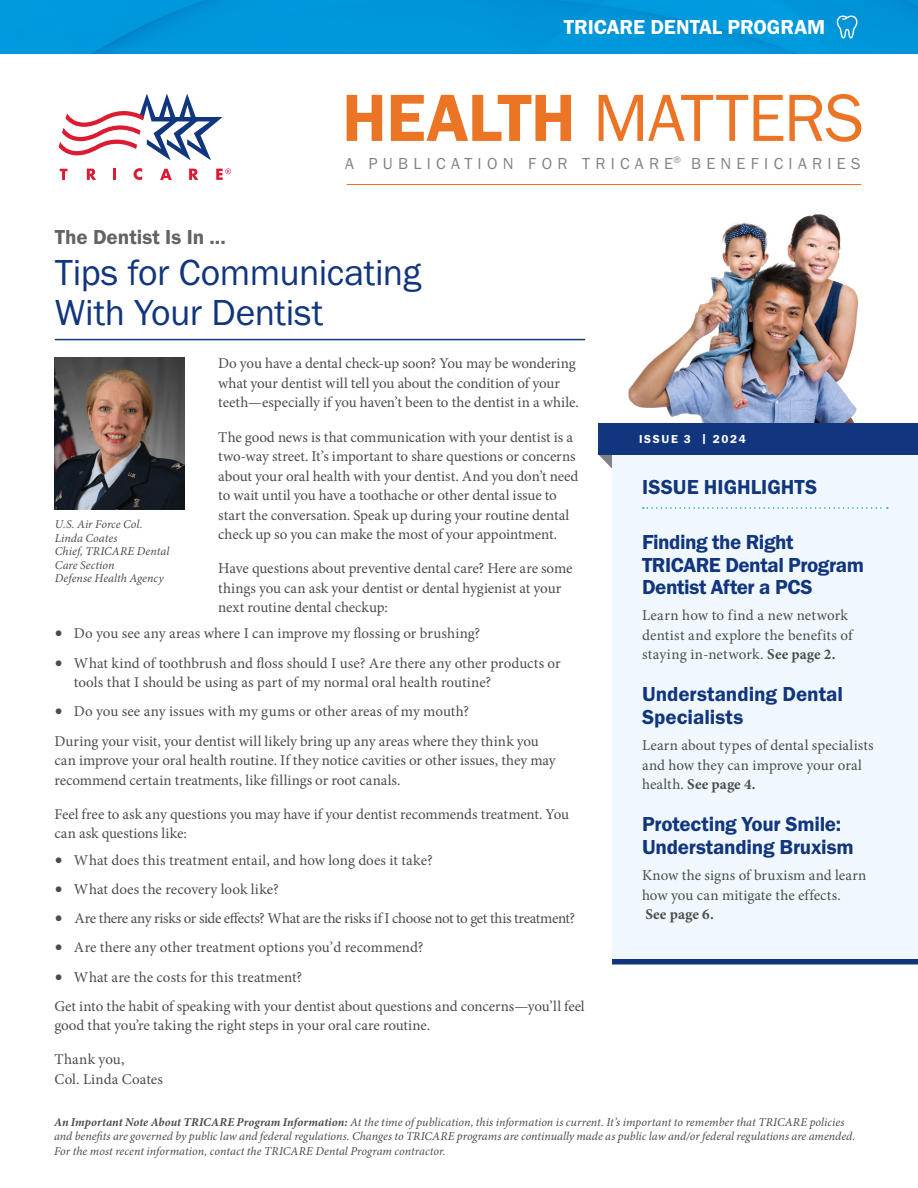
<style>
.page{position:relative;width:918px;height:1188px;background:#fff}
.page>*{position:absolute;margin:0;border:0;box-sizing:border-box;transform-origin:0 0}
.t1{font:69px "Franklin Gothic URW Boo";letter-spacing:-.015em;color:#ec7425}
.H1_-_Dark_Blue_Underline{font:37.5px/40.5px "Franklin Gothic URW Boo";letter-spacing:-.01em;color:#11367e}
.TOC_Subhead{font:21px/22.5px "Franklin Gothic URW Dem";letter-spacing:-.015em;color:#11367e}
.Region{font:21px "Franklin Gothic URW Dem";color:#fff}
.S1_-_Black{font:21px "Franklin Gothic URW Dem";color:#636366}
.TOC_Header{font:21px "Franklin Gothic URW Dem";color:#11367e}
.t2{font:16.5px "Franklin Gothic URW Boo";letter-spacing:.315em;color:#808285}
.t3{font:15px/19.5px "Minion Pro";letter-spacing:-.005em;color:#4b4c4d}
.t4{font:15px "Minion Pro";letter-spacing:-.025em;color:#4b4c4d}
.t5{font:15px "Minion Pro";letter-spacing:.015em;color:#4b4c4d}
.t6{font:700 15px "Minion Pro";letter-spacing:.01em;color:#4b4c4d}
.Disclaimers{font:italic 12px/14.4px "Minion Pro";color:#4b4c4d}
.Dentist_Photo_Caption{font:italic 12px/13.5px "Minion Pro";letter-spacing:.005em;color:#4b4c4d}
.Issue{font:12px "Franklin Gothic URW Dem";letter-spacing:.135em;color:#fff}
.s1{font-family:"Franklin Gothic URW Dem"}
.s2{font-size:21.75px}
.s3{font-weight:700}
.s4{font-weight:400}
</style>
<div class="page">
<hr style="left:347px;top:184px;width:514px;height:1px;background:#ec7425">
<img style="left:628px;top:214px;width:231px;height:209px">
<div style="left:0;top:0;width:918px;height:54px;background:#0097db"></div>
<hr style="left:55px;top:339px;width:530px;height:1px;background:#11367e">
<img style="left:55px;top:357px;width:130px;height:153px">
<svg style="left:836px;top:15px;width:22px;height:23px"></svg>
<svg style="left:599px;top:455px;width:13px;height:14px"></svg>
<svg style="left:59px;top:94px;width:164px;height:66px"></svg>
<svg style="left:60px;top:169px;width:7px;height:11px"></svg>
<svg style="left:87px;top:169px;width:9px;height:11px"></svg>
<svg style="left:113px;top:169px;width:3px;height:11px"></svg>
<svg style="left:134px;top:168px;width:8px;height:12px"></svg>
<svg style="left:160px;top:169px;width:12px;height:11px"></svg>
<svg style="left:189px;top:169px;width:10px;height:11px"></svg>
<svg style="left:216px;top:168px;width:15px;height:12px"></svg>
<div style="left:612px;top:958px;width:306px;height:6px;background:#11367e"></div>
<div style="left:612px;top:433px;width:306px;height:525px;background:#f0f8fd"></div>
<svg style="left:643px;top:507px;width:245px;height:2px"></svg>
<div style="left:599px;top:423px;width:319px;height:32px;background:#11367e"></div>
<p class="Region" style="left:564px;top:14px;width:263px">TRICARE DENTAL PROGRAM</p>
<p class="t1" style="left:342px;top:75px;width:524px"><span class="s1">HEALTH</span> MATTERS</p>
<p class="t2" style="left:345px;top:154px;width:517px">A PUBLICATION FOR TRICARE<sup>®</sup> BENEFICIARIES</p>
<p class="S1_-_Black" style="left:55px;top:224px;width:172px">The Dentist Is In ...</p>
<p class="H1_-_Dark_Blue_Underline" style="left:55px;top:251px;width:368px">Tips for Communicating<br>With Your Dentist</p>
<p class="t3" style="left:218px;top:354px;width:362px">Do you have a dental check-up soon? You may be wondering what your dentist will tell you about the condition of your teeth—especially if you haven’t been to the dentist in a while.</p>
<p class="t3" style="left:218px;top:427px;width:362px">The good news is that communication with your dentist is a two-way street. It’s important to share questions or concerns about your oral health with your dentist. And you don’t need to wait until you have a toothache or other dental issue to start the conversation. Speak up during your routine dental check up so you can make the most of your appointment.</p>
<p class="t3" style="left:218px;top:559px;width:356px">Have questions about preventive dental care? Here are some things you can ask your dentist or dental hygienist at your next routine dental checkup:</p>
<p class="t3" style="left:54px;top:624px;width:427px"><span class="s2">•</span> Do you see any areas where I can improve my flossing or brushing?</p>
<p class="t3" style="left:74px;top:653px;width:488px;text-indent:-20px"><span class="s2">•</span> What kind of toothbrush and floss should I use? Are there any other products or tools that I should be using as part of my normal oral health routine?</p>
<p class="t3" style="left:54px;top:702px;width:416px"><span class="s2">•</span> Do you see any issues with my gums or other areas of my mouth?</p>
<p class="t3" style="left:54px;top:731px;width:503px">During your visit, your dentist will likely bring up any areas where they think you can improve your oral health routine. If they notice cavities or other issues, they may recommend certain treatments, like fillings or root canals.</p>
<p class="t3" style="left:54px;top:804px;width:516px">Feel free to ask any questions you may have if your dentist recommends treatment. You can ask questions like:</p>
<p class="t3" style="left:54px;top:850px;width:380px"><span class="s2">•</span> What does this treatment entail, and how long does it take?</p>
<p class="t3" style="left:54px;top:879px;width:226px"><span class="s2">•</span> What does the recovery look like?</p>
<p class="t4" style="left:54px;top:908px;width:522px"><span class="s2">•</span> Are there any risks or side effects? What are the risks if I choose not to get this treatment?</p>
<p class="t3" style="left:54px;top:938px;width:370px"><span class="s2">•</span> Are there any other treatment options you’d recommend?</p>
<p class="t3" style="left:54px;top:967px;width:249px"><span class="s2">•</span> What are the costs for this treatment?</p>
<p class="t3" style="left:54px;top:996px;width:532px">Get into the habit of speaking with your dentist about questions and concerns—you’ll feel good that you’re taking the right steps in your oral care routine.</p>
<p class="t3" style="left:54px;top:1050px;width:110px">Thank you,<br>Col. Linda Coates</p>
<p class="Dentist_Photo_Caption" style="left:55px;top:518px;width:116px">U.S. Air Force Col.<br>Linda Coates<br>Chief, TRICARE Dental<br>Care Section<br>Defense Health Agency</p>
<p class="Issue" style="left:639px;top:431px;width:108px">ISSUE 3 | 2024</p>
<p class="TOC_Header" style="left:642px;top:474px;width:177px">ISSUE HIGHLIGHTS</p>
<p class="TOC_Subhead" style="left:642px;top:531px;width:223px">Finding the Right<br>TRICARE Dental Program<br>Dentist After a PCS</p>
<p class="t5" style="left:642px;top:606px;width:207px">Learn how to find a new network</p>
<p class="t3" style="left:642px;top:626px;width:212px">dentist and explore the benefits of</p>
<p class="t5" style="left:642px;top:645px;width:195px">staying in-network. <span class="s3">See page 2.</span></p>
<p class="TOC_Subhead" style="left:642px;top:683px;width:202px">Understanding Dental<br>Specialists</p>
<p class="t3" style="left:642px;top:736px;width:233px">Learn about types of dental specialists</p>
<p class="t3" style="left:642px;top:755px;width:221px">and how they can improve your oral</p>
<p class="t6" style="left:642px;top:774px;width:115px"><span class="s4">health.</span> See page 4.</p>
<p class="TOC_Subhead" style="left:642px;top:813px;width:213px">Protecting Your Smile:<br>Understanding Bruxism</p>
<p class="t3" style="left:642px;top:866px;width:226px">Know the signs of bruxism and learn how you can mitigate the effects.<br><span class="s3">See page 6.</span></p>
<p class="Disclaimers" style="left:54px;top:1115px;width:803px"><span class="s3">An Important Note About TRICARE Program Information:</span> At the time of publication, this information is current. It’s important to remember that TRICARE policies and benefits are governed by public law and federal regulations. Changes to TRICARE programs are continually made as public law and/or federal regulations are amended.<br>For the most recent information, contact the TRICARE Dental Program contractor.</p>
</div>
